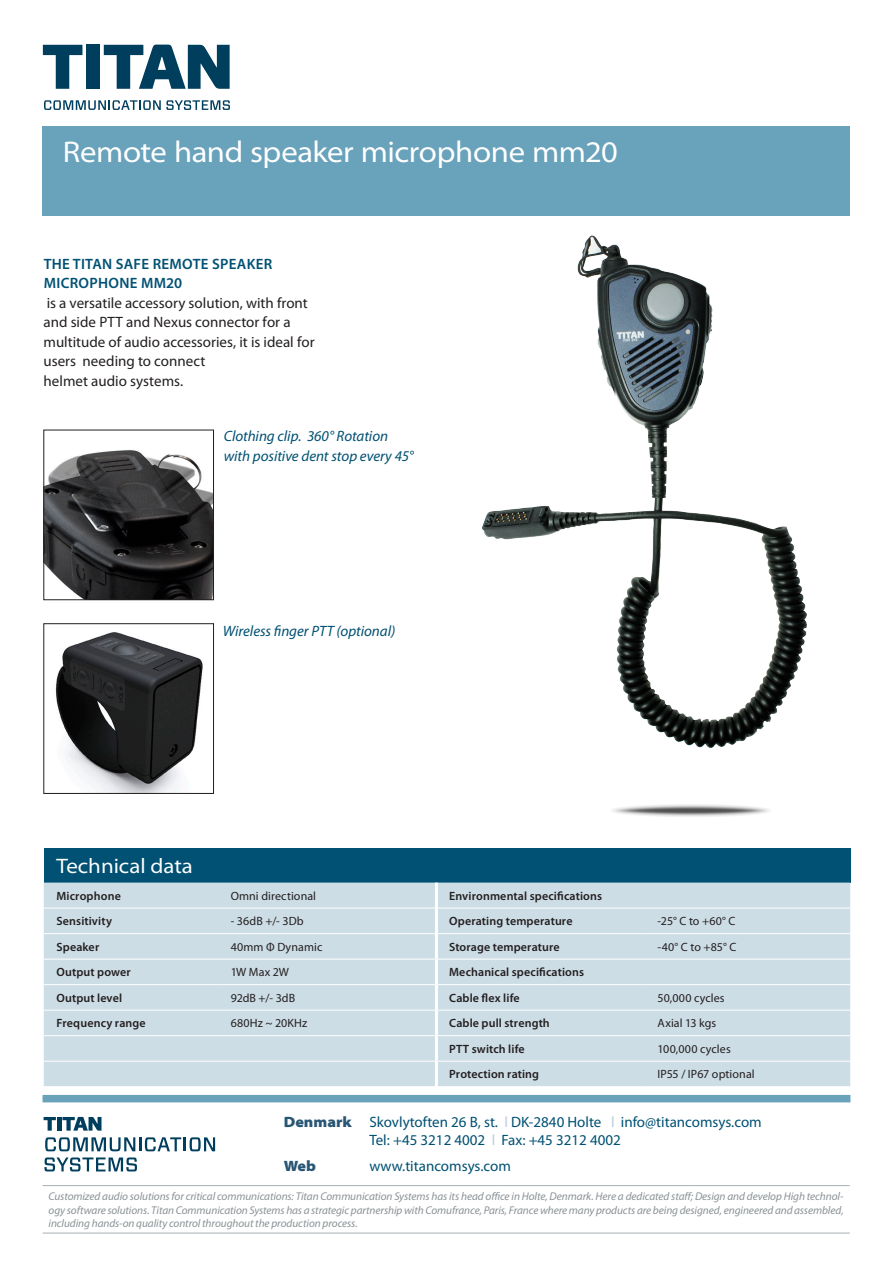
<style>
.page{position:relative;width:893px;height:1263px;background:#fff}
.page>*{position:absolute;margin:0;border:0;box-sizing:border-box;transform-origin:0 0}
.t1{font:semi-expanded 30px "Myriad Pro";letter-spacing:-.015em;color:#fff}
.t2{font:semi-expanded 21px "Myriad Pro";color:#fff}
.body{font:15px/19.5px "Myriad Pro";color:#231f20}
.t3{font:15px "Myriad Pro";color:#005173}
.body-2{font:italic 15px "Myriad Pro";letter-spacing:-.005em;color:#005173}
.Subhead{font:600 15px/19.5px "Myriad Pro";letter-spacing:.02em;color:#005173}
.t4{font:900 semi-expanded 15px "Myriad Pro";color:#285674}
.tabel_head{font:600 12px "Myriad Pro";letter-spacing:.01em;color:#231f20}
.tabel_body{font:12px "Myriad Pro";letter-spacing:.005em;color:#231f20}
.body-3{font:italic 11.25px/13.5px "Myriad Pro";letter-spacing:-.005em;color:#8a9295;text-align:justify}
.s1{font-weight:900;font-stretch:semi-expanded;color:#285674}
.s2{color:#bacddc}
</style>
<div class="page">
<svg style="left:43px;top:45px;width:39px;height:44px"></svg>
<div style="left:86px;top:45px;width:14px;height:44px;background:#003e5e"></div>
<svg style="left:104px;top:45px;width:126px;height:44px"></svg>
<svg style="left:44px;top:100px;width:186px;height:10px"></svg>
<div style="left:43px;top:126px;width:807px;height:90px;background:#69a2bb"></div>
<div style="left:44px;top:848px;width:806px;height:34px;background:#005173"></div>
<div style="left:44px;top:882px;width:806px;height:204px;background:#cddde6"></div>
<hr style="left:435px;top:934px;width:3px;height:25px;background:#fff">
<hr style="left:435px;top:959px;width:3px;height:25px;background:#fff">
<hr style="left:435px;top:985px;width:3px;height:25px;background:#fff">
<hr style="left:435px;top:1010px;width:3px;height:25px;background:#fff">
<hr style="left:435px;top:1036px;width:3px;height:25px;background:#fff">
<hr style="left:435px;top:1061px;width:3px;height:25px;background:#fff">
<hr style="left:44px;top:908px;width:174px;height:1px;background:#fff">
<hr style="left:218px;top:908px;width:217px;height:1px;background:#fff">
<hr style="left:438px;top:908px;width:207px;height:1px;background:#fff">
<hr style="left:645px;top:908px;width:205px;height:1px;background:#fff">
<hr style="left:44px;top:933px;width:174px;height:1px;background:#fff">
<hr style="left:218px;top:933px;width:218px;height:1px;background:#fff">
<hr style="left:436px;top:933px;width:209px;height:1px;background:#fff">
<hr style="left:645px;top:933px;width:205px;height:1px;background:#fff">
<hr style="left:44px;top:959px;width:174px;height:1px;background:#fff">
<hr style="left:218px;top:959px;width:218px;height:1px;background:#fff">
<hr style="left:436px;top:959px;width:209px;height:1px;background:#fff">
<hr style="left:645px;top:959px;width:205px;height:1px;background:#fff">
<hr style="left:44px;top:984px;width:174px;height:1px;background:#fff">
<hr style="left:218px;top:984px;width:218px;height:1px;background:#fff">
<hr style="left:436px;top:984px;width:209px;height:1px;background:#fff">
<hr style="left:645px;top:984px;width:205px;height:1px;background:#fff">
<hr style="left:44px;top:1010px;width:174px;height:1px;background:#fff">
<hr style="left:218px;top:1010px;width:218px;height:1px;background:#fff">
<hr style="left:436px;top:1010px;width:209px;height:1px;background:#fff">
<hr style="left:645px;top:1010px;width:205px;height:1px;background:#fff">
<hr style="left:44px;top:1035px;width:174px;height:1px;background:#fff">
<hr style="left:218px;top:1035px;width:218px;height:1px;background:#fff">
<hr style="left:436px;top:1035px;width:209px;height:1px;background:#fff">
<hr style="left:645px;top:1035px;width:205px;height:1px;background:#fff">
<hr style="left:44px;top:1061px;width:174px;height:1px;background:#fff">
<hr style="left:218px;top:1061px;width:218px;height:1px;background:#fff">
<hr style="left:436px;top:1061px;width:209px;height:1px;background:#fff">
<hr style="left:645px;top:1061px;width:205px;height:1px;background:#fff">
<hr style="left:435px;top:882px;width:3px;height:26px;background:#fff">
<hr style="left:435px;top:908px;width:3px;height:25px;background:#fff">
<img style="left:482px;top:235px;width:325px;height:498px">
<img style="left:46px;top:450px;width:166px;height:148px">
<div style="left:44px;top:430px;width:170px;height:170px;border:1px solid #231f20"></div>
<img style="left:55px;top:632px;width:148px;height:160px">
<div style="left:44px;top:623px;width:170px;height:171px;border:1px solid #231f20"></div>
<svg style="left:44px;top:1117px;width:12px;height:13px"></svg>
<hr style="left:57px;top:1117px;width:4px;height:13px;background:#003e5e">
<svg style="left:62px;top:1117px;width:40px;height:13px"></svg>
<svg style="left:45px;top:1137px;width:170px;height:14px"></svg>
<svg style="left:44px;top:1157px;width:93px;height:14px"></svg>
<div style="left:43px;top:1095px;width:807px;height:7px;background:#69a2bb"></div>
<hr style="left:43px;top:1185px;width:807px;height:1px;background:#a8afb2">
<hr style="left:43px;top:1233px;width:807px;height:1px;background:#a8afb2">
<img style="left:613px;top:733px;width:156px;height:84px">
<p class="t1" style="left:63px;top:135px;width:557px">Remote hand speaker microphone mm20</p>
<p class="Subhead" style="left:44px;top:253px;width:230px">THE TITAN SAFE REMOTE SPEAKER<br>MICROPHONE MM20</p>
<p class="body" style="left:44px;top:292px;width:272px">is a versatile accessory solution, with front and side PTT and Nexus connector for a multitude of audio accessories, it is ideal for users needing to connect<br>helmet audio systems.</p>
<p class="body-2" style="left:224px;top:427px;width:166px">Clothing clip. 360° Rotation</p>
<p class="body-2" style="left:224px;top:446px;width:191px">with positive dent stop every 45°</p>
<p class="body-2" style="left:223px;top:621px;width:174px">Wireless finger PTT (optional)</p>
<p class="t2" style="left:57px;top:855px;width:138px">Technical data</p>
<p class="tabel_head" style="left:57px;top:888px;width:66px">Microphone</p>
<p class="tabel_body" style="left:231px;top:888px;width:87px">Omni directional</p>
<p class="tabel_head" style="left:449px;top:888px;width:154px">Environmental specifications</p>
<p class="tabel_head" style="left:57px;top:914px;width:57px">Sensitivity</p>
<p class="tabel_body" style="left:231px;top:914px;width:74px">- 36dB +/- 3Db</p>
<p class="tabel_head" style="left:449px;top:914px;width:125px">Operating temperature</p>
<p class="tabel_body" style="left:657px;top:914px;width:79px">-25° C to +60° C</p>
<p class="tabel_head" style="left:57px;top:939px;width:44px">Speaker</p>
<p class="tabel_body" style="left:231px;top:939px;width:93px">40mm Φ Dynamic</p>
<p class="tabel_head" style="left:449px;top:939px;width:112px">Storage temperature</p>
<p class="tabel_body" style="left:657px;top:939px;width:80px">-40° C to +85° C</p>
<p class="tabel_head" style="left:57px;top:965px;width:76px">Output power</p>
<p class="tabel_body" style="left:231px;top:965px;width:60px">1W Max 2W</p>
<p class="tabel_head" style="left:449px;top:965px;width:136px">Mechanical specifications</p>
<p class="tabel_head" style="left:57px;top:990px;width:67px">Output level</p>
<p class="tabel_body" style="left:231px;top:990px;width:66px">92dB +/- 3dB</p>
<p class="tabel_head" style="left:449px;top:990px;width:72px">Cable flex life</p>
<p class="tabel_body" style="left:657px;top:990px;width:69px">50,000 cycles</p>
<p class="tabel_head" style="left:57px;top:1016px;width:91px">Frequency range</p>
<p class="tabel_body" style="left:231px;top:1016px;width:78px">680Hz ~ 20KHz</p>
<p class="tabel_head" style="left:449px;top:1016px;width:102px">Cable pull strength</p>
<p class="tabel_body" style="left:657px;top:1016px;width:60px">Axial 13 kgs</p>
<p class="tabel_head" style="left:449px;top:1041px;width:77px">PTT switch life</p>
<p class="tabel_body" style="left:657px;top:1041px;width:75px">100,000 cycles</p>
<p class="tabel_head" style="left:449px;top:1067px;width:91px">Protection rating</p>
<p class="tabel_body" style="left:657px;top:1067px;width:99px">IP55 / IP67 optional</p>
<p class="t3" style="left:284px;top:1113px;width:479px"><span class="s1">Denmark</span> Skovlytoften 26 B, st. <span class="s2">l</span> DK-2840 Holte <span class="s2">l</span> info@titancomsys.com</p>
<p class="t3" style="left:369px;top:1131px;width:253px">Tel: +45 3212 4002 <span class="s2">l</span> Fax: +45 3212 4002</p>
<p class="t4" style="left:284px;top:1158px;width:34px">Web</p>
<p class="t3" style="left:369px;top:1157px;width:143px">www.titancomsys.com</p>
<p class="body-3" style="left:49px;top:1189px;width:797px">Customized audio solutions for critical communications: Titan Communication Systems has its head office in Holte, Denmark. Here a dedicated staff; Design and develop High technol&shy;ogy software solutions. Titan Communication Systems has a strategic partnership with Comufrance, Paris, France where many products are being designed, engineered and assembled, including hands-on quality control throughout the production process.</p>
</div>
